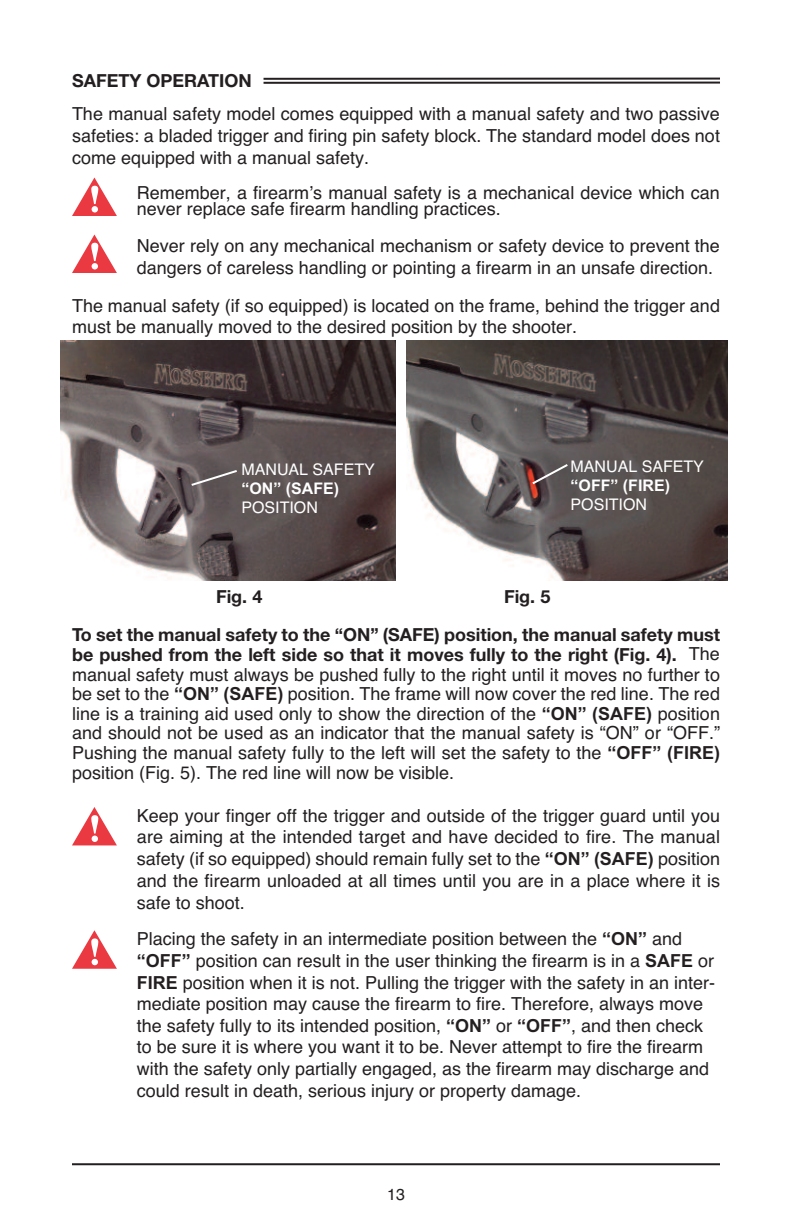
<style>
.page{position:relative;width:792px;height:1224px;background:#fff}
.page>*{position:absolute;margin:0;border:0;box-sizing:border-box;transform-origin:0 0}
.t1{font:18px/21.6px "Helvetica";color:#231f20}
.t2{font:700 18px/38px "Helvetica Neue";color:#231f20}
.t3{font:16px "Helvetica";color:#fff}
.t4{font:700 16px "Arial";color:#fff}
.t5{font:16px "Helvetica";color:#231f20}
.s1{font-family:"Helvetica";font-weight:400}
.s2{font-family:"Arial";font-weight:700}
</style>
<div class="page">
<hr style="left:72px;top:1163px;width:648px;height:2px;background:#231f20">
<img style="left:60px;top:341px;width:336px;height:240px">
<svg style="left:189px;top:468px;width:50px;height:19px"></svg>
<img style="left:407px;top:341px;width:321px;height:240px">
<svg style="left:530px;top:462px;width:40px;height:24px"></svg>
<svg style="left:72px;top:235px;width:45px;height:38px"></svg>
<hr style="left:264px;top:78px;width:456px;height:2px;background:#231f20">
<hr style="left:264px;top:82px;width:456px;height:2px;background:#231f20">
<svg style="left:72px;top:178px;width:45px;height:38px"></svg>
<svg style="left:72px;top:807px;width:45px;height:38px"></svg>
<svg style="left:72px;top:930px;width:45px;height:39px"></svg>
<p class="t2" style="left:72px;top:63px;width:181px">SAFETY OPERATION</p>
<p class="t1" style="left:72px;top:103px;width:650px;text-align:justify">The manual safety model comes equipped with a manual safety and two passive safeties: a bladed trigger and firing pin safety block. The standard model does not come equipped with a manual safety.</p>
<p class="t1" style="left:137px;top:185px;width:585px;line-height:16px">Remember, a firearm’s manual safety is a mechanical device which can never replace safe firearm handling practices.</p>
<p class="t1" style="left:137px;top:235px;width:585px">Never rely on any mechanical mechanism or safety device to prevent the dangers of careless handling or pointing a firearm in an unsafe direction.</p>
<p class="t1" style="left:72px;top:295px;width:649px">The manual safety (if so equipped) is located on the frame, behind the trigger and must be manually moved to the desired position by the shooter.</p>
<p class="t3" style="left:241px;top:460px;width:135px">MANUAL SAFETY</p>
<p class="t4" style="left:241px;top:479px;width:99px">“ON” (SAFE)</p>
<p class="t3" style="left:241px;top:498px;width:78px">POSITION</p>
<p class="t3" style="left:571px;top:457px;width:135px">MANUAL SAFETY</p>
<p class="t4" style="left:571px;top:476px;width:101px">“OFF” (FIRE)</p>
<p class="t3" style="left:571px;top:495px;width:78px">POSITION</p>
<p class="t2" style="left:72px;top:580px;width:649px;text-indent:432px">Fig. 5<br>To set the manual safety to the “ON” (SAFE) position, the manual safety must</p>
<p class="t2" style="left:72px;top:637px;width:649px">be pushed from the left side so that it moves fully to the right (Fig. 4). <span class="s1">The</span></p>
<p class="t1" style="left:72px;top:665px;width:650px;line-height:19.6px;text-align:justify">manual safety must always be pushed fully to the right until it moves no further to be set to the <span class="s2">“ON” (SAFE)</span> position. The frame will now cover the red line. The red line is a training aid used only to show the direction of the <span class="s2">“ON” (SAFE)</span> position and should not be used as an indicator that the manual safety is “ON” or “OFF.” Pushing the manual safety fully to the left will set the safety to the <span class="s2">“OFF” (FIRE) </span>position (Fig. 5). The red line will now be visible.</p>
<p class="t1" style="left:137px;top:805px;width:585px;text-align:justify">Keep your finger off the trigger and outside of the trigger guard until you are aiming at the intended target and have decided to fire. The manual safety (if so equipped) should remain fully set to the <span class="s2">“ON” (SAFE)</span> position and the firearm unloaded at all times until you are in a place where it is safe to shoot.</p>
<p class="t1" style="left:137px;top:928px;width:580px">Placing the safety in an intermediate position between the <span class="s2">“ON”</span> and <span class="s2">“OFF”</span> position can result in the user thinking the firearm is in a <span class="s2">SAFE</span> or <span class="s2">FIRE</span> position when it is not. Pulling the trigger with the safety in an inter&shy;mediate position may cause the firearm to fire. Therefore, always move the safety fully to its intended position, <span class="s2">“ON”</span> or <span class="s2">“OFF”</span>, and then check to be sure it is where you want it to be. Never attempt to fire the firearm with the safety only partially engaged, as the firearm may discharge and could result in death, serious injury or property damage.</p>
<p class="t2" style="left:216px;top:580px;width:48px">Fig. 4</p>
<p class="t5" style="left:387px;top:1185px;width:19px">13</p>
</div>
